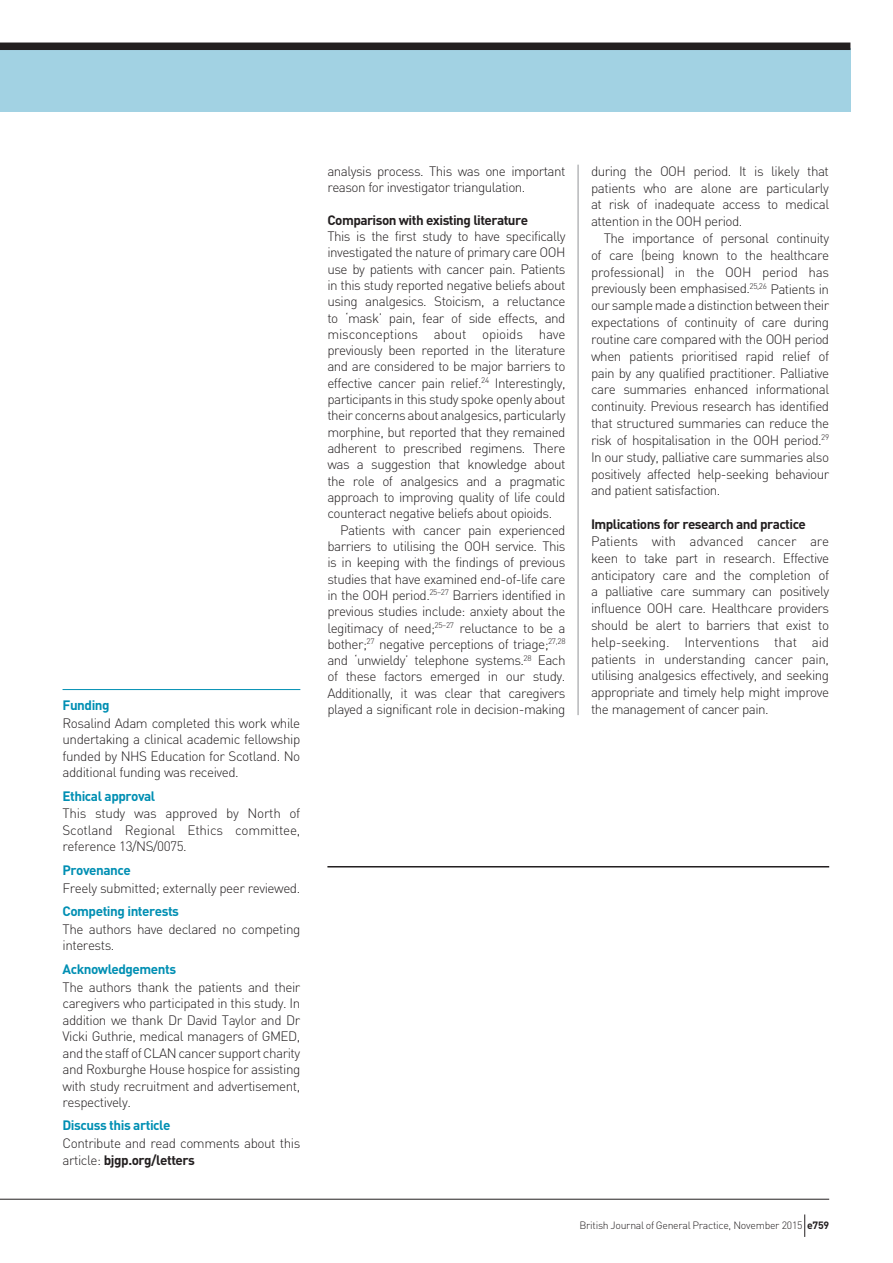
<style>
.page{position:relative;width:893px;height:1263px;background:#fff}
.page>*{position:absolute;margin:0;border:0;box-sizing:border-box;transform-origin:0 0}
.t1{font:300 13.5px/16.8px "DIN";letter-spacing:-.04em;color:#231f20;text-align:justify}
.t2{font:700 13.5px "DIN";letter-spacing:-.035em;color:#008fb3}
.t3{font:700 13.5px "DIN";letter-spacing:-.04em;color:#231f20}
.t4{font:300 13.5px "DIN";letter-spacing:-.015em;color:#231f20}
.t5{font:300 10.5px "DIN";letter-spacing:-.025em;color:#231f20}
.s1{font-weight:700}
</style>
<div class="page">
<hr style="left:578px;top:165px;width:1px;height:550px;background:#939598">
<div style="left:0;top:48px;width:850px;height:64px;background:#a2d2e3"></div>
<hr style="left:0;top:1199px;width:829px;height:1px;background:#231f20">
<svg style="left:804px;top:1214px;width:1px;height:23px"></svg>
<hr style="left:63px;top:689px;width:237px;height:1px;background:#008fb3">
<div style="left:0;top:43px;width:850px;height:7px;background:#231f20"></div>
<hr style="left:327px;top:866px;width:502px;height:1px;background:#231f20">
<p class="t2" style="left:63px;top:696px;width:49px">Funding</p>
<p class="t1" style="left:63px;top:714px;width:239px">Rosalind Adam completed this work while undertaking a clinical academic fellowship funded by NHS Education for Scotland. No additional funding was received.</p>
<p class="t2" style="left:63px;top:787px;width:94px">Ethical approval</p>
<p class="t1" style="left:63px;top:805px;width:239px">This study was approved by North of Scotland Regional Ethics committee, reference 13/NS/0075.</p>
<p class="t2" style="left:63px;top:861px;width:70px">Provenance</p>
<p class="t1" style="left:63px;top:879px;width:239px">Freely submitted; externally peer reviewed.</p>
<p class="t2" style="left:63px;top:902px;width:118px">Competing interests</p>
<p class="t1" style="left:63px;top:920px;width:239px">The authors have declared no competing interests.</p>
<p class="t2" style="left:63px;top:960px;width:115px">Acknowledgements</p>
<p class="t1" style="left:63px;top:978px;width:239px">The authors thank the patients and their caregivers who participated in this study. In addition we thank Dr David Taylor and Dr Vicki Guthrie, medical managers of GMED, and the staff of CLAN cancer support charity and Roxburghe House hospice for assisting with study recruitment and advertisement, respectively.</p>
<p class="t2" style="left:63px;top:1117px;width:110px">Discuss this article</p>
<p class="t1" style="left:63px;top:1135px;width:239px">Contribute and read comments about this article: <span class="s1">bjgp.org/letters</span></p>
<p class="t1" style="left:327px;top:163px;width:240px;line-height:16.4px">analysis process. This was one important reason for investigator triangulation.</p>
<p class="t3" style="left:327px;top:211px;width:202px">Comparison with existing literature</p>
<p class="t1" style="left:327px;top:228px;width:240px">This is the first study to have specifically</p>
<p class="t1" style="left:327px;top:244px;width:240px">investigated the nature of primary care OOH</p>
<p class="t1" style="left:327px;top:260px;width:240px">use by patients with cancer pain. Patients</p>
<p class="t1" style="left:327px;top:276px;width:240px">in this study reported negative beliefs about</p>
<p class="t1" style="left:327px;top:293px;width:240px">using analgesics. Stoicism, a reluctance</p>
<p class="t1" style="left:327px;top:309px;width:240px">to ‘mask’ pain, fear of side effects, and</p>
<p class="t4" style="left:327px;top:326px;width:240px">misconceptions about opioids have</p>
<p class="t1" style="left:327px;top:342px;width:240px">previously been reported in the literature</p>
<p class="t1" style="left:327px;top:358px;width:240px">and are considered to be major barriers to</p>
<p class="t1" style="left:327px;top:374px;width:240px">effective cancer pain relief.<sup>24</sup> Interestingly,</p>
<p class="t1" style="left:327px;top:391px;width:240px">participants in this study spoke openly about</p>
<p class="t1" style="left:327px;top:407px;width:240px">their concerns about analgesics, particularly</p>
<p class="t1" style="left:327px;top:423px;width:240px">morphine, but reported that they remained</p>
<p class="t1" style="left:327px;top:440px;width:239px">adherent to prescribed regimens. There</p>
<p class="t1" style="left:327px;top:456px;width:240px">was a suggestion that knowledge about</p>
<p class="t1" style="left:327px;top:472px;width:240px">the role of analgesics and a pragmatic</p>
<p class="t1" style="left:327px;top:489px;width:240px">approach to improving quality of life could</p>
<p class="t1" style="left:327px;top:505px;width:226px">counteract negative beliefs about opioids.</p>
<p class="t1" style="left:340px;top:521px;width:227px">Patients with cancer pain experienced</p>
<p class="t1" style="left:327px;top:537px;width:240px">barriers to utilising the OOH service. This</p>
<p class="t1" style="left:327px;top:554px;width:240px">is in keeping with the findings of previous</p>
<p class="t1" style="left:327px;top:570px;width:240px">studies that have examined end-of-life care</p>
<p class="t1" style="left:327px;top:586px;width:240px">in the OOH period.<sup>25–27</sup> Barriers identified in</p>
<p class="t1" style="left:327px;top:603px;width:240px">previous studies include: anxiety about the</p>
<p class="t1" style="left:327px;top:619px;width:240px">legitimacy of need;<sup>25–27</sup> reluctance to be a</p>
<p class="t1" style="left:327px;top:635px;width:240px">bother;<sup>27</sup> negative perceptions of triage;<sup>27,28</sup></p>
<p class="t1" style="left:327px;top:652px;width:240px">and ‘unwieldy’ telephone systems.<sup>28</sup> Each</p>
<p class="t1" style="left:327px;top:668px;width:240px">of these factors emerged in our study.</p>
<p class="t1" style="left:327px;top:684px;width:240px">Additionally, it was clear that caregivers</p>
<p class="t1" style="left:327px;top:701px;width:240px">played a significant role in decision-making</p>
<p class="t1" style="left:591px;top:162px;width:240px">during the OOH period. It is likely that patients who are alone are particularly at risk of inadequate access to medical attention in the OOH period.</p>
<p class="t1" style="left:591px;top:230px;width:240px;text-indent:13px">The importance of personal continuity of care (being known to the healthcare professional) in the OOH period has previously been emphasised.<sup>25,26</sup> Patients in our sample made a distinction between their expectations of continuity of care during routine care compared with the OOH period when patients prioritised rapid relief of pain by any qualified practitioner. Palliative care summaries enhanced informational continuity. Previous research has identified that structured summaries can reduce the risk of hospitalisation in the OOH period.<sup>29<br></sup>In our study, palliative care summaries also positively affected help-seeking behaviour and patient satisfaction.</p>
<p class="t3" style="left:591px;top:515px;width:216px">Implications for research and practice</p>
<p class="t1" style="left:591px;top:532px;width:240px">Patients with advanced cancer are keen to take part in research. Effective anticipatory care and the completion of a palliative care summary can positively influence OOH care. Healthcare providers should be alert to barriers that exist to help-seeking. Interventions that aid patients in understanding cancer pain, utilising analgesics effectively, and seeking appropriate and timely help might improve the management of cancer pain.</p>
<p class="t5" style="left:579px;top:1219px;width:251px">British Journal of General Practice, November 2015 <span class="s1">e759</span></p>
</div>
